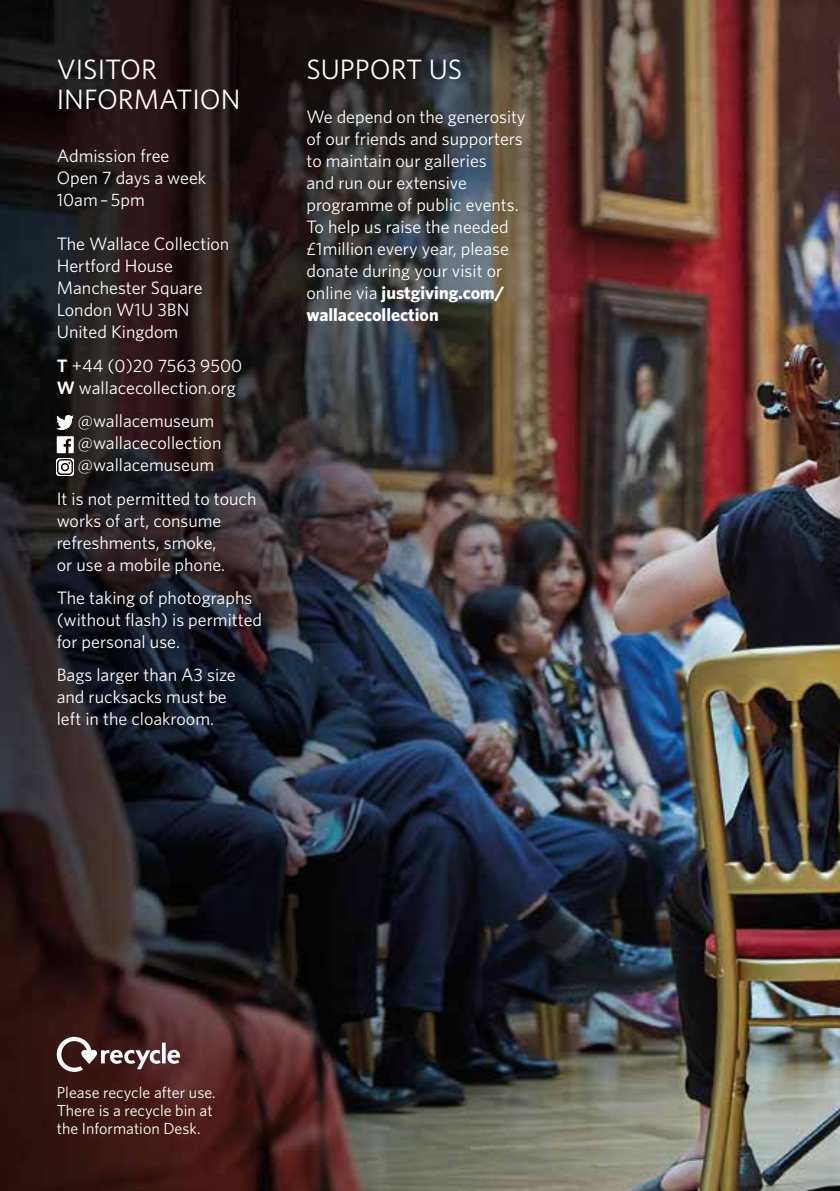
<style>
.page{position:relative;width:840px;height:1191px;background:#fff}
.page>*{position:absolute;margin:0;border:0;box-sizing:border-box;transform-origin:0 0}
.t1{font:28px/30px "Whitney";color:#fff}
.t2{font:18px/22px "Whitney";color:#fff}
.t3{font:16px/18px "Whitney";color:#fff}
.s1{font-weight:600}
.s2{font-weight:700}
</style>
<div class="page">
<img style="left:0;top:0;width:839px;height:1191px">
<svg style="left:57px;top:1036px;width:123px;height:35px"></svg>
<img style="left:57px;top:416px;width:17px;height:13px">
<svg style="left:57px;top:436px;width:17px;height:17px"></svg>
<img style="left:57px;top:458px;width:17px;height:17px">
<h1 class="t1" style="left:57px;top:54px;width:185px">VISITOR<br>INFORMATION</h1>
<p class="t2" style="left:57px;top:145px;width:151px">Admission free<br>Open 7 days a week<br>10am – 5pm</p>
<p class="t2" style="left:57px;top:233px;width:174px">The Wallace Collection<br>Hertford House<br>Manchester Square<br>London W1U 3BN<br>United Kingdom</p>
<p class="t2" style="left:57px;top:354px;width:187px"><span class="s1">T</span> +44 (0)20 7563 9500<br><span class="s1">W</span> wallacecollection.org</p>
<p class="t2" style="left:78px;top:409px;width:145px">@wallacemuseum @wallacecollection @wallacemuseum</p>
<p class="t2" style="left:57px;top:487px;width:201px">It is not permitted to touch works of art, consume refreshments, smoke,<br>or use a mobile phone.</p>
<p class="t2" style="left:57px;top:586px;width:207px">The taking of photographs (without flash) is permitted for personal use.</p>
<p class="t2" style="left:57px;top:663px;width:180px">Bags larger than A3 size and rucksacks must be left in the cloakroom.</p>
<h1 class="t1" style="left:306px;top:54px;width:157px">SUPPORT US</h1>
<p class="t2" style="left:306px;top:105px;width:220px">We depend on the generosity of our friends and supporters to maintain our galleries<br>and run our extensive programme of public events.<br>To help us raise the needed £1million every year, please donate during your visit or online via <span class="s2">justgiving.com/ wallacecollection</span></p>
<p class="t3" style="left:57px;top:1083px;width:160px">Please recycle after use.<br>There is a recycle bin at the Information Desk.</p>
</div>
